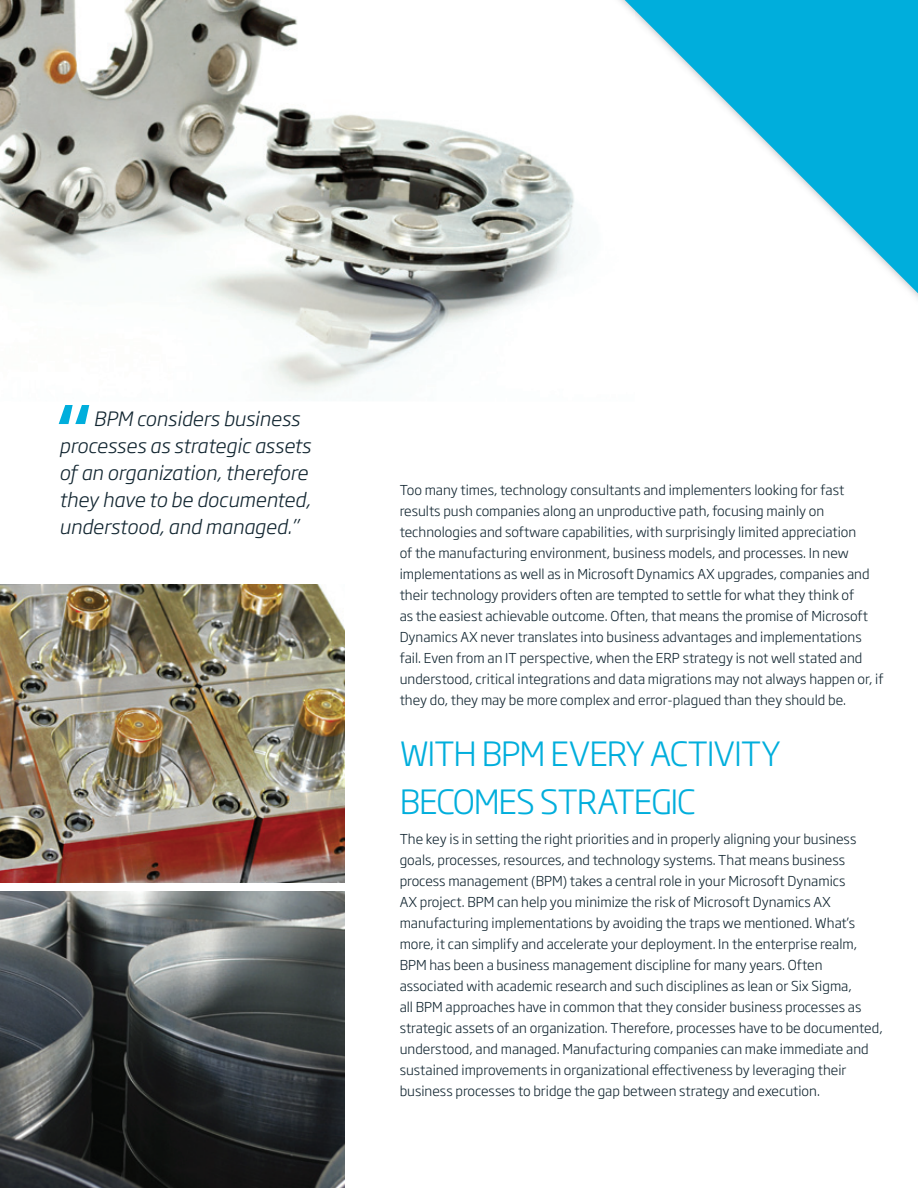
<style>
.page{position:relative;width:918px;height:1188px;background:#fff}
.page>*{position:absolute;margin:0;border:0;box-sizing:border-box;transform-origin:0 0}
.t1{font:300 33px/48px "Soho Gothic Std";letter-spacing:-.035em;color:#00aedc}
.t2{font:italic 300 19.5px/27px "Soho Gothic Std";color:#112530}
.t3{font:300 13.5px/21px "Soho Gothic Std";color:#112530}
</style>
<div class="page">
<img style="left:0;top:0;width:574px;height:393px">
<svg style="left:625px;top:0;width:293px;height:293px"></svg>
<img style="left:0;top:584px;width:344px;height:298px">
<img style="left:0;top:892px;width:344px;height:296px">
<svg style="left:59px;top:405px;width:30px;height:19px"></svg>
<h2 class="t2" style="left:59px;top:406px;width:253px;text-indent:34px">BPM considers business processes as strategic assets of an organization, therefore they have to be documented, understood, and managed.”</h2>
<p class="t3" style="left:400px;top:480px;width:486px">Too many times, technology consultants and implementers looking for fast results push companies along an unproductive path, focusing mainly on technologies and software capabilities, with surprisingly limited appreciation<br>of the manufacturing environment, business models, and processes. In new implementations as well as in Microsoft Dynamics AX upgrades, companies and their technology providers often are tempted to settle for what they think of<br>as the easiest achievable outcome. Often, that means the promise of Microsoft Dynamics AX never translates into business advantages and implementations fail. Even from an IT perspective, when the ERP strategy is not well stated and understood, critical integrations and data migrations may not always happen or, if they do, they may be more complex and error-plagued than they should be.</p>
<h1 class="t1" style="left:400px;top:730px;width:383px">WITH BPM EVERY ACTIVITY<br>BECOMES STRATEGIC</h1>
<p class="t3" style="left:400px;top:829px;width:484px">The key is in setting the right priorities and in properly aligning your business goals, processes, resources, and technology systems. That means business process management (BPM) takes a central role in your Microsoft Dynamics<br>AX project. BPM can help you minimize the risk of Microsoft Dynamics AX manufacturing implementations by avoiding the traps we mentioned. What’s more, it can simplify and accelerate your deployment. In the enterprise realm, BPM has been a business management discipline for many years. Often associated with academic research and such disciplines as lean or Six Sigma,<br>all BPM approaches have in common that they consider business processes as strategic assets of an organization. Therefore, processes have to be documented, understood, and managed. Manufacturing companies can make immediate and sustained improvements in organizational effectiveness by leveraging their business processes to bridge the gap between strategy and execution.</p>
</div>
